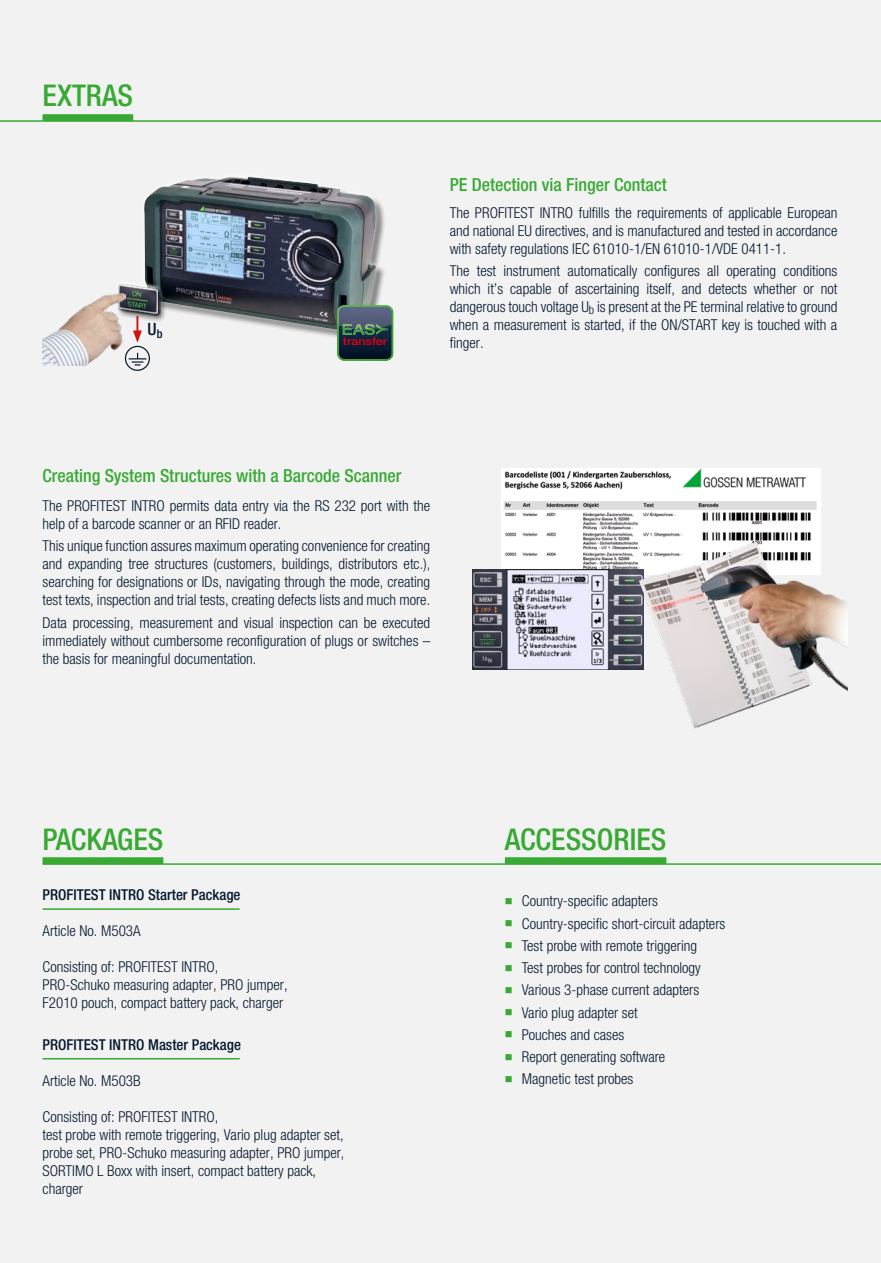
<style>
.page{position:relative;width:881px;height:1263px;background:#fff}
.page>*{position:absolute;margin:0;border:0;box-sizing:border-box;transform-origin:0 0}
.Headline__GMC_grün{font:500 condensed 30px "Helvetica Neue LTW1 G";color:#38aa34}
.Text__weiß{font:500 condensed 18px "Helvetica Neue LTW1 G";color:#38aa34}
.t1{font:500 condensed 16.95px "Helvetica Neue LTW1 G";color:#05192f}
.Fließtext_Light_11_p{font:300 condensed 15px/18px "Helvetica Neue LTW1 G";color:#05192f;text-align:justify}
.t2{font:500 condensed 15px "Helvetica Neue LTW1 G";color:#05192f}
.t3{font:10.95px "Helvetica Neue CZ Medium";color:#e3000f;scale:1.15 1}
.s1{color:#38aa34}
</style>
<div class="page">
<div style="left:0;top:0;width:880px;height:1263px;background:#f2f2f2"></div>
<div style="left:43px;top:857px;width:120px;height:7px;background:#38aa34"></div>
<div style="left:504px;top:857px;width:162px;height:7px;background:#38aa34"></div>
<div style="left:43px;top:114px;width:90px;height:7px;background:#38aa34"></div>
<hr style="left:0;top:120px;width:880px;height:2px;background:#38aa34">
<hr style="left:43px;top:863px;width:837px;height:2px;background:#38aa34">
<img style="left:501px;top:468px;width:319px;height:102px">
<img style="left:472px;top:570px;width:164px;height:99px">
<img style="left:636px;top:542px;width:211px;height:187px">
<div style="left:144px;top:177px;width:242px;height:165px;background:#000;opacity:.5"></div>
<div style="left:139px;top:172px;width:242px;height:165px;background:#fff;opacity:.75"></div>
<img style="left:144px;top:176px;width:232px;height:156px">
<svg style="left:337px;top:305px;width:56px;height:56px;background:#335052"></svg>
<div style="left:117px;top:283px;width:50px;height:40px;background:#000;opacity:.75"></div>
<div style="left:112px;top:278px;width:52px;height:41px;background:#fff;opacity:.75"></div>
<div style="left:116px;top:282px;width:44px;height:26px;background:#fff;opacity:.75"></div>
<div style="left:117px;top:289px;width:44px;height:27px;background:#000;opacity:.75"></div>
<img style="left:119px;top:284px;width:39px;height:29px">
<svg style="left:129px;top:353px;width:17px;height:13px"></svg>
<div style="left:125px;top:346px;width:25px;height:25px;border:1px solid #05192f;border-radius:50%"></div>
<img style="left:43px;top:294px;width:82px;height:71px">
<svg style="left:133px;top:316px;width:9px;height:27px"></svg>
<hr style="left:43px;top:1058px;width:196px;height:1px;background:#38aa34">
<hr style="left:43px;top:908px;width:196px;height:2px;background:#38aa34">
<p class="Headline__GMC_grün" style="left:43px;top:78px;width:92px">EXTRAS</p>
<p class="t1" style="left:147px;top:318px;width:16px">U<sub>b</sub></p>
<p class="t3" style="left:343px;top:335px;width:40px">transfer</p>
<p class="Text__weiß" style="left:449px;top:173px;width:218px">PE Detection via Finger Contact</p>
<p class="Fließtext_Light_11_p" style="left:449px;top:204px;width:389px">The PROFITEST INTRO fulfills the requirements of applicable European and national EU directives, and is manufactured and tested in accordance with safety regulations IEC 61010-1/EN 61010-1/VDE 0411-1.</p>
<p class="Fließtext_Light_11_p" style="left:449px;top:262px;width:389px">The test instrument automatically configures all operating conditions which it’s capable of ascertaining itself, and detects whether or not dangerous touch voltage U<sub>b</sub> is present at the PE terminal relative to ground when a measurement is started, if the ON/START key is touched with a finger.</p>
<p class="Text__weiß" style="left:43px;top:465px;width:360px">Creating System Structures with a Barcode Scanner</p>
<p class="Fließtext_Light_11_p" style="left:43px;top:497px;width:389px">The PROFITEST INTRO permits data entry via the RS 232 port with the help of a barcode scanner or an RFID reader.</p>
<p class="Fließtext_Light_11_p" style="left:43px;top:537px;width:389px">This unique function assures maximum operating convenience for creating and expanding tree structures (customers, buildings, distributors etc.), searching for designations or IDs, navigating through the mode, creating test texts, inspection and trial tests, creating defects lists and much more.</p>
<p class="Fließtext_Light_11_p" style="left:43px;top:613px;width:389px">Data processing, measurement and visual inspection can be executed immediately without cumbersome reconfiguration of plugs or switches – the basis for meaningful documentation.</p>
<p class="Headline__GMC_grün" style="left:43px;top:821px;width:122px">PACKAGES</p>
<p class="Headline__GMC_grün" style="left:504px;top:821px;width:163px">ACCESSORIES</p>
<p class="t2" style="left:43px;top:886px;width:199px">PROFITEST INTRO Starter Package</p>
<p class="Fließtext_Light_11_p" style="left:43px;top:922px;width:99px">Article No. M503A</p>
<p class="Fließtext_Light_11_p" style="left:43px;top:958px;width:246px;text-align:left">Consisting of: PROFITEST INTRO,<br>PRO-Schuko measuring adapter, PRO jumper,<br>F2010 pouch, compact battery pack, charger</p>
<p class="t2" style="left:43px;top:1036px;width:200px">PROFITEST INTRO Master Package</p>
<p class="Fließtext_Light_11_p" style="left:43px;top:1072px;width:99px">Article No. M503B</p>
<p class="Fließtext_Light_11_p" style="left:43px;top:1108px;width:303px;text-align:left">Consisting of: PROFITEST INTRO,<br>test probe with remote triggering, Vario plug adapter set, probe set, PRO-Schuko measuring adapter, PRO jumper, SORTIMO L Boxx with insert, compact battery pack, charger</p>
<p class="Fließtext_Light_11_p" style="left:504px;top:892px;width:154px"><span class="s1">■</span> Country-specific adapters</p>
<p class="Fließtext_Light_11_p" style="left:504px;top:914px;width:222px"><span class="s1">■</span> Country-specific short-circuit adapters</p>
<p class="Fließtext_Light_11_p" style="left:504px;top:937px;width:194px"><span class="s1">■</span> Test probe with remote triggering</p>
<p class="Fließtext_Light_11_p" style="left:504px;top:959px;width:197px"><span class="s1">■</span> Test probes for control technology</p>
<p class="Fließtext_Light_11_p" style="left:504px;top:981px;width:196px"><span class="s1">■</span> Various 3-phase current adapters</p>
<p class="Fließtext_Light_11_p" style="left:504px;top:1003px;width:134px"><span class="s1">■</span> Vario plug adapter set</p>
<p class="Fließtext_Light_11_p" style="left:504px;top:1026px;width:121px"><span class="s1">■</span> Pouches and cases</p>
<p class="Fließtext_Light_11_p" style="left:504px;top:1048px;width:162px"><span class="s1">■</span> Report generating software</p>
<p class="Fließtext_Light_11_p" style="left:504px;top:1070px;width:130px"><span class="s1">■</span> Magnetic test probes</p>
</div>
